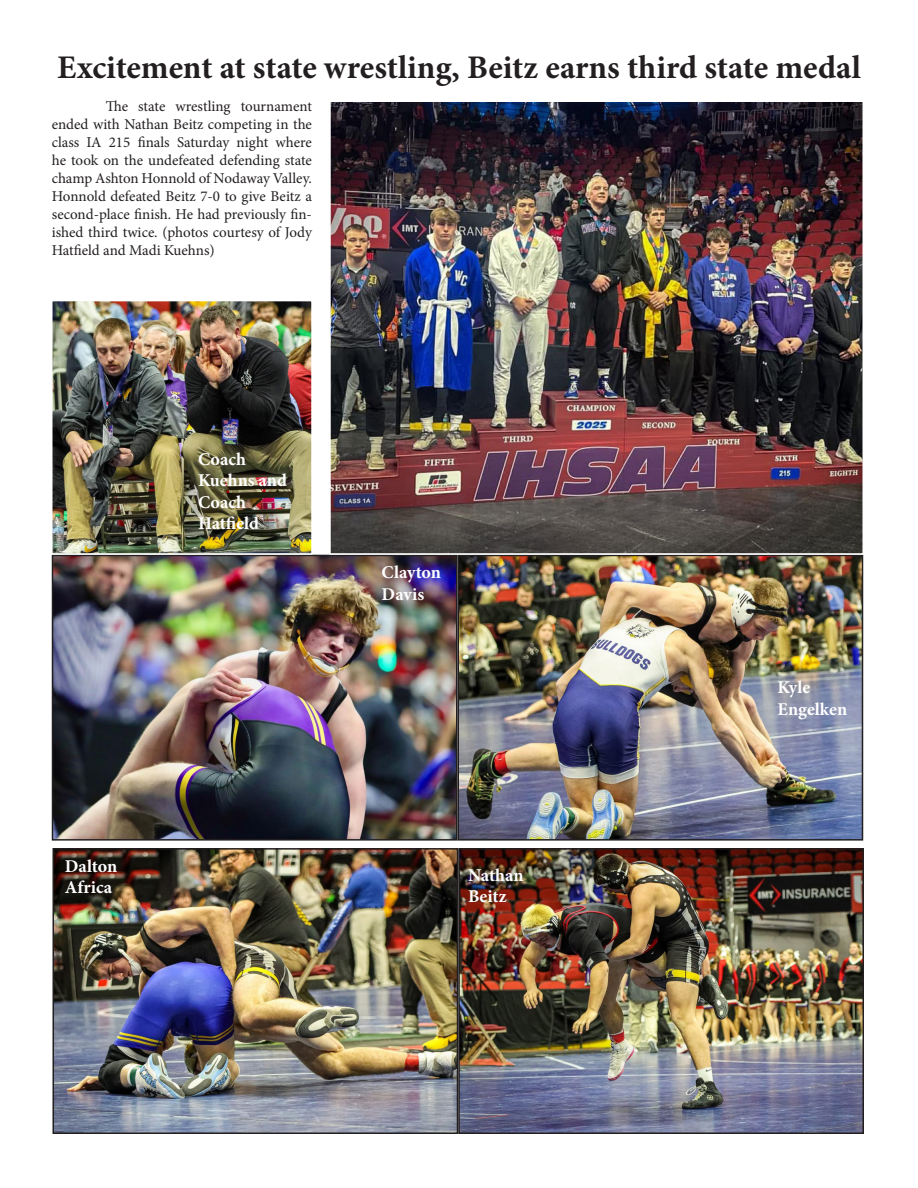
<style>
.page{position:relative;width:918px;height:1188px;background:#fff}
.page>*{position:absolute;margin:0;border:0;box-sizing:border-box;transform-origin:0 0}
.t1{font:700 33px "Minion Pro";color:#231f20}
.t2{font:700 18px/21.6px "Minion Pro";color:#fff}
.t3{font:15px/18px "Minion Pro";color:#231f20;text-align:justify}
</style>
<div class="page">
<img style="left:55px;top:558px;width:805px;height:280px">
<div style="left:52px;top:555px;width:406px;height:286px;border:2px solid #231f20"></div>
<div style="left:458px;top:555px;width:405px;height:286px;border:2px solid #231f20"></div>
<img style="left:55px;top:851px;width:806px;height:280px">
<div style="left:52px;top:848px;width:406px;height:286px;border:2px solid #231f20"></div>
<div style="left:458px;top:848px;width:406px;height:286px;border:2px solid #231f20"></div>
<img style="left:332px;top:103px;width:529px;height:449px">
<div style="left:329px;top:100px;width:535px;height:455px;border:2px solid #fff"></div>
<img style="left:54px;top:303px;width:256px;height:249px">
<div style="left:51px;top:300px;width:262px;height:255px;border:2px solid #fff"></div>
<p class="t1" style="left:57px;top:44px;width:805px">Excitement at state wrestling, Beitz earns third state medal</p>
<p class="t3" style="left:52px;top:98px;width:262px;text-indent:54px">The state wrestling tournament ended with Nathan Beitz competing in the class IA 215 finals Saturday night where he took on the undefeated defending state champ Ashton Honnold of Nodaway Valley.<br>Honnold defeated Beitz 7-0 to give Beitz a second-place finish. He had previously fin&shy;ished third twice. (photos courtesy of Jody Hatfield and Madi Kuehns)</p>
<p class="t2" style="left:198px;top:448px;width:90px">Coach<br>Kuehns and<br>Coach</p>
<p class="t2" style="left:198px;top:513px;width:63px">Hatfield</p>
<p class="t2" style="left:382px;top:562px;width:61px">Clayton<br>Davis</p>
<p class="t2" style="left:65px;top:855px;width:54px">Dalton</p>
<p class="t2" style="left:65px;top:877px;width:49px">Africa</p>
<p class="t2" style="left:468px;top:864px;width:57px">Nathan</p>
<p class="t2" style="left:468px;top:886px;width:40px">Beitz</p>
<p class="t2" style="left:778px;top:677px;width:34px">Kyle</p>
<p class="t2" style="left:778px;top:698px;width:71px">Engelken</p>
</div>
